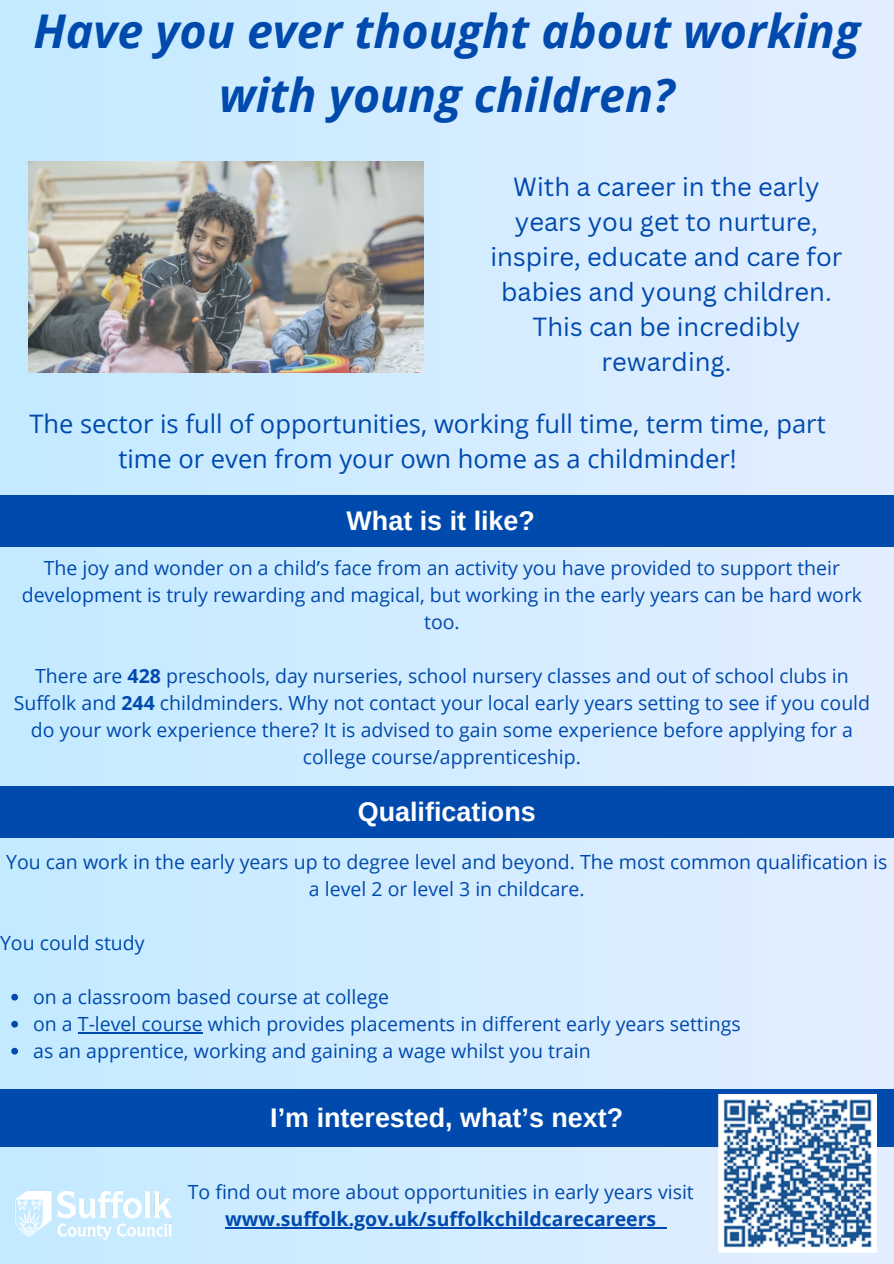
<style>
.page{position:relative;width:894px;height:1264px;background:#fff}
.page>*{position:absolute;margin:0;border:0;box-sizing:border-box;transform-origin:0 0}
.t1{font:italic 700 46.5px/64.2px "Open Sans";color:#004aad;text-align:center}
.t2{font:700 26.85px "Arimo";color:#fff}
.t3{font:25.5px/34.8px "Canva Sans";color:#004aad;text-align:center}
.t4{font:25.5px/34.8px "Open Sans";color:#004aad;text-align:center}
.t5{font:19.5px/27px "Open Sans";color:#004aad;text-align:center}
.t6{font:700 19.5px "Open Sans";color:#004aad}
.s1{font-weight:700}
</style>
<div class="page">
<div style="left:0;top:0;width:893px;height:1263px;background:linear-gradient(to right,#c2e9fe,#e2eeff)"></div>
<img style="left:28px;top:162px;width:395px;height:210px">
<div style="left:0;top:495px;width:893px;height:52px;background:#004aad"></div>
<div style="left:0;top:1089px;width:893px;height:57px;background:#004aad"></div>
<div style="left:0;top:786px;width:893px;height:52px;background:#004aad"></div>
<img style="left:717px;top:1094px;width:159px;height:159px">
<hr style="left:225px;top:1227px;width:431px;height:1px;background:#004aad">
<img style="left:13px;top:1189px;width:161px;height:51px">
<svg style="left:11px;top:993px;width:7px;height:7px"></svg>
<svg style="left:11px;top:1020px;width:7px;height:7px"></svg>
<hr style="left:78px;top:1032px;width:125px;height:1px;background:#004aad">
<svg style="left:11px;top:1047px;width:7px;height:7px"></svg>
<h1 class="t1" style="left:33px;top:-2px;width:828px">Have you ever thought about working with young children?</h1>
<h3 class="t3" style="left:490px;top:169px;width:353px">With a career in the early years you get to nurture, inspire, educate and care for babies and young children.<br>This can be incredibly rewarding.</h3>
<h3 class="t4" style="left:29px;top:406px;width:797px">The sector is full of opportunities, working full time, term time, part time or even from your own home as a childminder!</h3>
<h2 class="t2" style="left:346px;top:506px;width:190px">What is it like?</h2>
<p class="t5" style="left:22px;top:554px;width:841px">The joy and wonder on a child’s face from an activity you have provided to support their development is truly rewarding and magical, but working in the early years can be hard work too.</p>
<p class="t5" style="left:14px;top:662px;width:857px">There are <span class="s1">428</span> preschools, day nurseries, school nursery classes and out of school clubs in Suffolk and <span class="s1">244</span> childminders. Why not contact your local early years setting to see if you could do your work experience there? It is advised to gain some experience before applying for a college course/apprenticeship.</p>
<h2 class="t2" style="left:358px;top:796px;width:179px">Qualifications</h2>
<p class="t5" style="left:6px;top:847px;width:882px">You can work in the early years up to degree level and beyond. The most common qualification is a level 2 or level 3 in childcare.</p>
<p class="t5" style="left:0;top:928px;width:146px">You could study</p>
<p class="t5" style="left:33px;top:982px;width:708px;text-align:left">on a classroom based course at college<br>on a T-level course which provides placements in different early years settings as an apprentice, working and gaining a wage whilst you train</p>
<h2 class="t2" style="left:270px;top:1102px;width:354px">I’m interested, what’s next?</h2>
<p class="t5" style="left:188px;top:1178px;width:507px">To find out more about opportunities in early years visit</p>
<p class="t6" style="left:225px;top:1205px;width:432px">www.suffolk.gov.uk/suffolkchildcarecareers</p>
</div>
